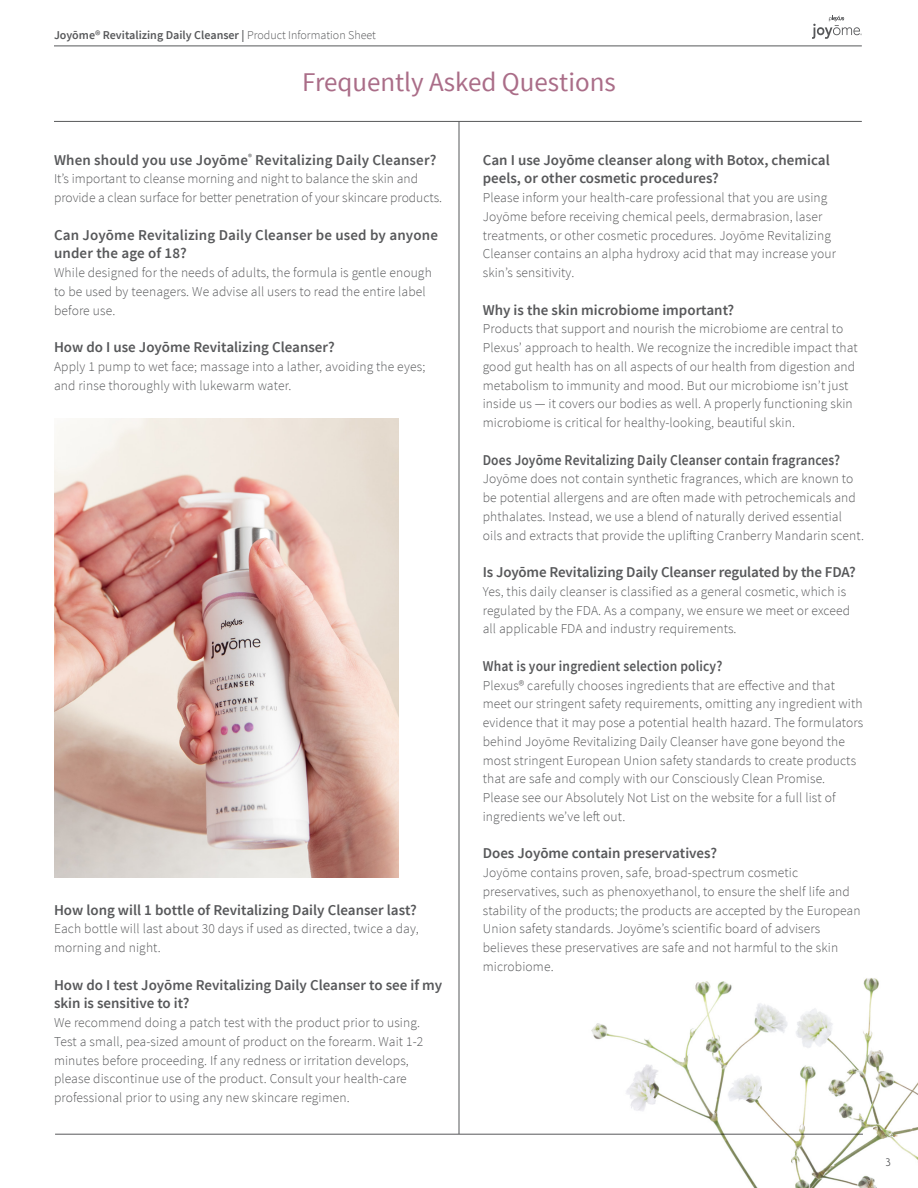
<style>
.page{position:relative;width:918px;height:1188px;background:#fff}
.page>*{position:absolute;margin:0;border:0;box-sizing:border-box;transform-origin:0 0}
.t1{font:27px "Source Sans Pro";color:#aa6d88}
.t2{font:600 15px/18.8px "Source Sans Pro";color:#57585a}
.t3{font:600 15px "Source Sans Pro";color:#57585a;scale:.9 1}
.t4{font:300 13.5px/18.8px "Source Sans Pro";letter-spacing:.01em;color:#57585a}
.t5{font:600 12px "Source Sans Pro";color:#57585a}
.t6{font:300 12px "Agenda";color:#57585a}
.s1{font-weight:300}
</style>
<div class="page">
<hr style="left:459px;top:121px;width:1px;height:1013px;background:#57585a">
<hr style="left:54px;top:121px;width:808px;height:1px;background:#57585a">
<hr style="left:55px;top:1134px;width:808px;height:1px;background:#57585a">
<hr style="left:54px;top:46px;width:808px;height:1px;background:#57585a">
<svg style="left:812px;top:16px;width:50px;height:23px"></svg>
<img style="left:558px;top:978px;width:360px;height:210px">
<img style="left:54px;top:418px;width:344px;height:460px">
<p class="t5" style="left:54px;top:28px;width:323px">Joyōme® Revitalizing Daily Cleanser | <span class="s1">Product Information Sheet</span></p>
<p class="t1" style="left:302px;top:65px;width:315px">Frequently Asked Questions</p>
<p class="t2" style="left:54px;top:151px;width:384px">When should you use Joyōme<sup>®</sup> Revitalizing Daily Cleanser?</p>
<p class="t4" style="left:54px;top:170px;width:390px">It’s important to cleanse morning and night to balance the skin and provide a clean surface for better penetration of your skincare products.</p>
<p class="t2" style="left:54px;top:226px;width:385px">Can Joyōme Revitalizing Daily Cleanser be used by anyone under the age of 18?</p>
<p class="t4" style="left:54px;top:263px;width:379px">While designed for the needs of adults, the formula is gentle enough to be used by teenagers. We advise all users to read the entire label before use.</p>
<p class="t2" style="left:54px;top:338px;width:282px">How do I use Joyōme Revitalizing Cleanser?</p>
<p class="t4" style="left:54px;top:357px;width:373px">Apply 1 pump to wet face; massage into a lather, avoiding the eyes; and rinse thoroughly with lukewarm water.</p>
<p class="t2" style="left:54px;top:901px;width:364px">How long will 1 bottle of Revitalizing Daily Cleanser last?</p>
<p class="t4" style="left:54px;top:920px;width:366px">Each bottle will last about 30 days if used as directed, twice a day, morning and night.</p>
<p class="t2" style="left:54px;top:976px;width:390px">How do I test Joyōme Revitalizing Daily Cleanser to see if my skin is sensitive to it?</p>
<p class="t4" style="left:54px;top:1013px;width:371px">We recommend doing a patch test with the product prior to using.<br>Test a small, pea-sized amount of product on the forearm. Wait 1-2 minutes before proceeding. If any redness or irritation develops, please discontinue use of the product. Consult your health-care professional prior to using any new skincare regimen.</p>
<p class="t2" style="left:483px;top:151px;width:348px">Can I use Joyōme cleanser along with Botox, chemical peels, or other cosmetic procedures?</p>
<p class="t4" style="left:483px;top:188px;width:355px">Please inform your health-care professional that you are using Joyōme before receiving chemical peels, dermabrasion, laser treatments, or other cosmetic procedures. Joyōme Revitalizing Cleanser contains an alpha hydroxy acid that may increase your skin’s sensitivity.</p>
<p class="t2" style="left:483px;top:301px;width:253px">Why is the skin microbiome important?</p>
<p class="t4" style="left:483px;top:320px;width:377px">Products that support and nourish the microbiome are central to Plexus’ approach to health. We recognize the incredible impact that good gut health has on all aspects of our health from digestion and metabolism to immunity and mood. But our microbiome isn’t just inside us — it covers our bodies as well. A properly functioning skin microbiome is critical for healthy-looking, beautiful skin.</p>
<p class="t3" style="left:483px;top:450px;width:399px">Does Joyōme Revitalizing Daily Cleanser contain fragrances?</p>
<p class="t4" style="left:483px;top:470px;width:383px">Joyōme does not contain synthetic fragrances, which are known to be potential allergens and are often made with petrochemicals and phthalates. Instead, we use a blend of naturally derived essential oils and extracts that provide the uplifting Cranberry Mandarin scent.</p>
<p class="t2" style="left:483px;top:563px;width:375px">Is Joyōme Revitalizing Daily Cleanser regulated by the FDA?</p>
<p class="t4" style="left:483px;top:582px;width:369px">Yes, this daily cleanser is classified as a general cosmetic, which is regulated by the FDA. As a company, we ensure we meet or exceed all applicable FDA and industry requirements.</p>
<p class="t3" style="left:483px;top:656px;width:268px">What is your ingredient selection policy?</p>
<p class="t4" style="left:483px;top:676px;width:382px">Plexus® carefully chooses ingredients that are effective and that meet our stringent safety requirements, omitting any ingredient with evidence that it may pose a potential health hazard. The formulators behind Joyōme Revitalizing Daily Cleanser have gone beyond the most stringent European Union safety standards to create products that are safe and comply with our Consciously Clean Promise.<br>Please see our Absolutely Not List on the website for a full list of ingredients we’ve left out.</p>
<p class="t2" style="left:483px;top:844px;width:236px">Does Joyōme contain preservatives?</p>
<p class="t4" style="left:483px;top:863px;width:379px">Joyōme contains proven, safe, broad-spectrum cosmetic preservatives, such as phenoxyethanol, to ensure the shelf life and stability of the products; the products are accepted by the European Union safety standards. Joyōme’s scientific board of advisers believes these preservatives are safe and not harmful to the skin microbiome.</p>
<p class="t6" style="left:886px;top:1155px;width:7px">3</p>
</div>
